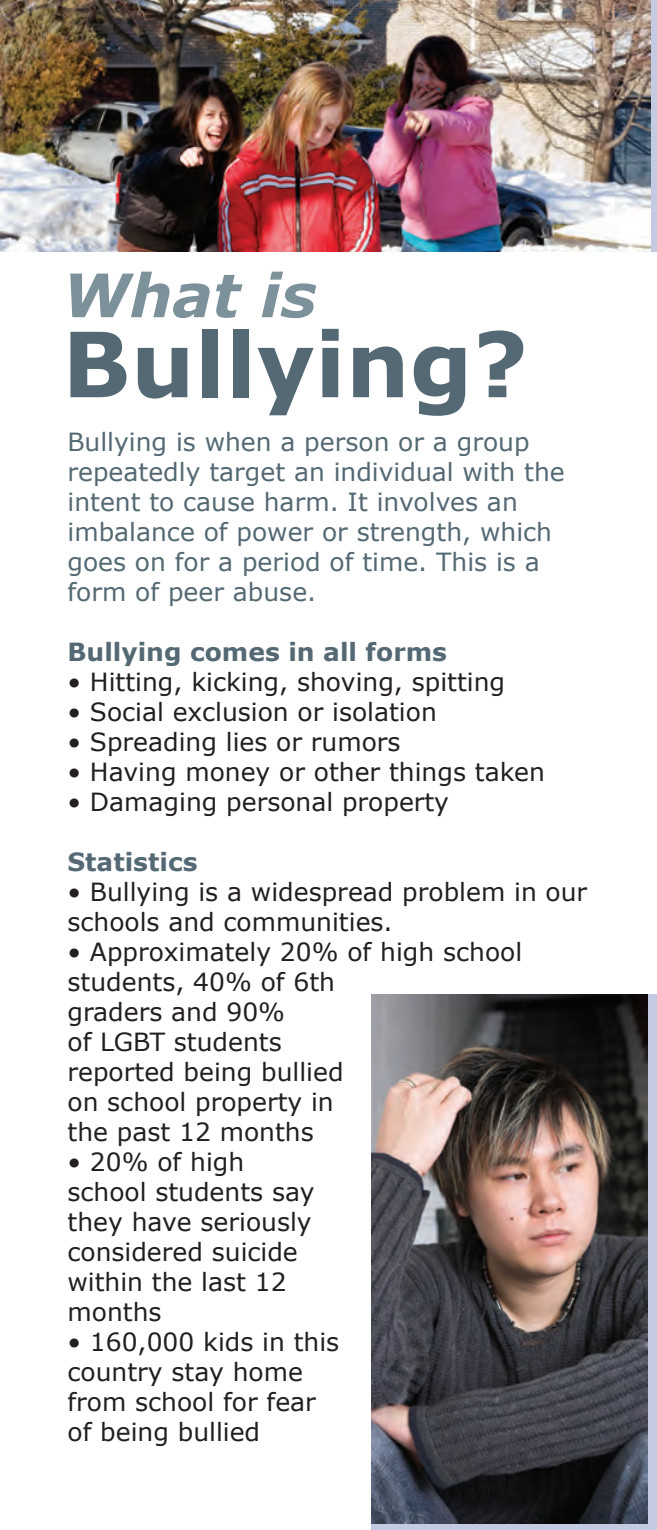
<style>
.page{position:relative;width:657px;height:1530px;background:#fff}
.page>*{position:absolute;margin:0;border:0;box-sizing:border-box;transform-origin:0 0}
.t1{font:700 90px "Verdana";color:#546974}
.t2{font:italic 700 60px "Verdana";color:#7d919b}
.t3{font:25px/30px "Verdana";color:#231f20}
.t4{font:25px/30px "Verdana";color:#546974}
.t5{font:700 25px "Verdana";color:#546974}
</style>
<div class="page">
<img style="left:1px;top:0;width:649px;height:252px">
<div style="left:372px;top:994px;width:285px;height:536px;background:#c4cae2"></div>
<img style="left:372px;top:994px;width:275px;height:530px">
<p class="t2" style="left:62px;top:253px;width:256px">What is</p>
<p class="t1" style="left:62px;top:301px;width:468px">Bullying?</p>
<p class="t4" style="left:68px;top:427px;width:499px">Bullying is when a person or a group repeatedly target an individual with the intent to cause harm. It involves an imbalance of power or strength, which goes on for a period of time. This is a form of peer abuse.</p>
<p class="t5" style="left:68px;top:634px;width:381px">Bullying comes in all forms</p>
<p class="t3" style="left:68px;top:667px;width:439px">• Hitting, kicking, shoving, spitting</p>
<p class="t3" style="left:68px;top:697px;width:371px">• Social exclusion or isolation</p>
<p class="t3" style="left:68px;top:727px;width:335px">• Spreading lies or rumors</p>
<p class="t3" style="left:68px;top:757px;width:479px">• Having money or other things taken</p>
<p class="t3" style="left:68px;top:787px;width:383px">• Damaging personal property</p>
<p class="t5" style="left:68px;top:844px;width:132px">Statistics</p>
<p class="t3" style="left:68px;top:877px;width:521px">• Bullying is a widespread problem in our schools and communities.</p>
<p class="t3" style="left:68px;top:937px;width:456px">• Approximately 20% of high school students, 40% of 6th<br>graders and 90%<br>of LGBT students<br>reported being bullied<br>on school property in<br>the past 12 months</p>
<p class="t3" style="left:68px;top:1147px;width:249px">• 20% of high school students say they have seriously considered suicide within the last 12 months</p>
<p class="t3" style="left:68px;top:1327px;width:273px">• 160,000 kids in this country stay home from school for fear of being bullied</p>
</div>
